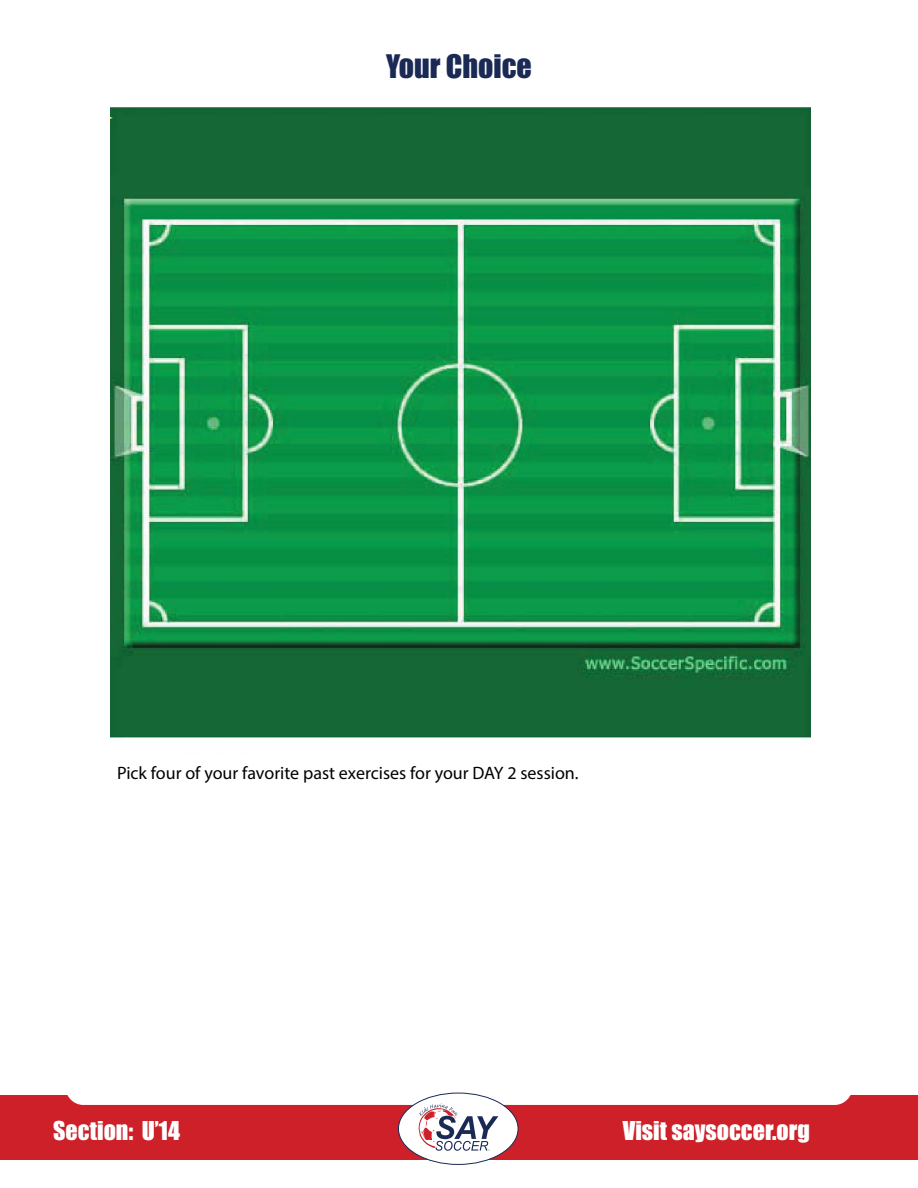
<style>
.page{position:relative;width:918px;height:1188px;background:#fff}
.page>*{position:absolute;margin:0;border:0;box-sizing:border-box;transform-origin:0 0}
.t1{font:30px "Impact";color:#1a2a55}
.t2{font:24px "Impact";color:#fff}
.t3{font:18px "Myriad Pro";color:#010202}
</style>
<div class="page">
<img style="left:111px;top:107px;width:700px;height:647px">
<div style="left:0;top:1096px;width:918px;height:64px;background:#cd2028"></div>
<div style="left:398px;top:1093px;width:120px;height:71px;background:#fff;border-radius:50%"></div>
<svg style="left:65px;top:1092px;width:788px;height:59px"></svg>
<h1 class="t1" style="left:386px;top:57px;width:147px">Your Choice</h1>
<p class="t3" style="left:117px;top:762px;width:463px">Pick four of your favorite past exercises for your DAY 2 session.</p>
<h2 class="t2" style="left:53px;top:1123px;width:128px">Section: U’14</h2>
<h2 class="t2" style="left:623px;top:1123px;width:188px">Visit saysoccer.org</h2>
</div>
